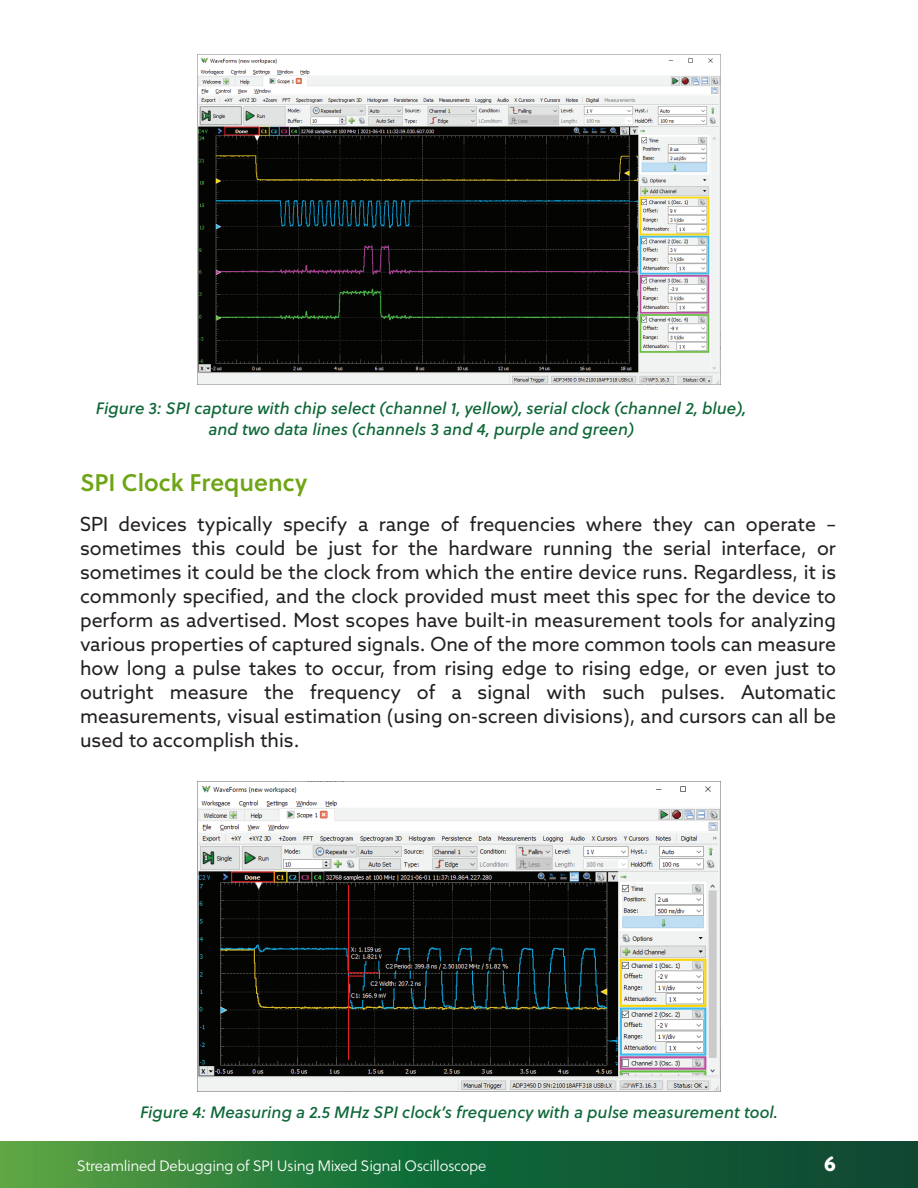
<style>
.page{position:relative;width:918px;height:1188px;background:#fff}
.page>*{position:absolute;margin:0;border:0;box-sizing:border-box;transform-origin:0 0}
.t1{font:24px "Soleil Sb";color:#6ea516}
.t2{font:21px "Soleil Xb";color:#fff}
.t3{font:19.5px/24px "Azo Sans";color:#231f20;text-align:justify}
.t4{font:italic 16.5px/21px "Soleil Bk";color:#0f6838;text-align:center}
.t5{font:15px "Soleil Lt";letter-spacing:-.025em;color:#fff}
</style>
<div class="page">
<svg style="left:0;top:1141px;width:918px;height:47px;background:#226e39"></svg>
<img style="left:198px;top:786px;width:522px;height:305px">
<img style="left:198px;top:54px;width:522px;height:330px">
<p class="t4" style="left:96px;top:397px;width:652px">Figure 3: SPI capture with chip select (channel 1, yellow), serial clock (channel 2, blue), and two data lines (channels 3 and 4, purple and green)</p>
<p class="t1" style="left:80px;top:464px;width:229px">SPI Clock Frequency</p>
<p class="t3" style="left:80px;top:512px;width:758px">SPI devices typically specify a range of frequencies where they can operate – sometimes this could be just for the hardware running the serial interface, or sometimes it could be the clock from which the entire device runs. Regardless, it is commonly specified, and the clock provided must meet this spec for the device to perform as advertised. Most scopes have built-in measurement tools for analyzing various properties of captured signals. One of the more common tools can measure how long a pulse takes to occur, from rising edge to rising edge, or even just to outright measure the frequency of a signal with such pulses. Automatic measurements, visual estimation (using on-screen divisions), and cursors can all be used to accomplish this.</p>
<p class="t4" style="left:140px;top:1101px;width:639px">Figure 4: Measuring a 2.5 MHz SPI clock’s frequency with a pulse measurement tool.</p>
<p class="t5" style="left:77px;top:1155px;width:411px">Streamlined Debugging of SPI Using Mixed Signal Oscilloscope</p>
<p class="t2" style="left:824px;top:1147px;width:13px">6</p>
</div>
